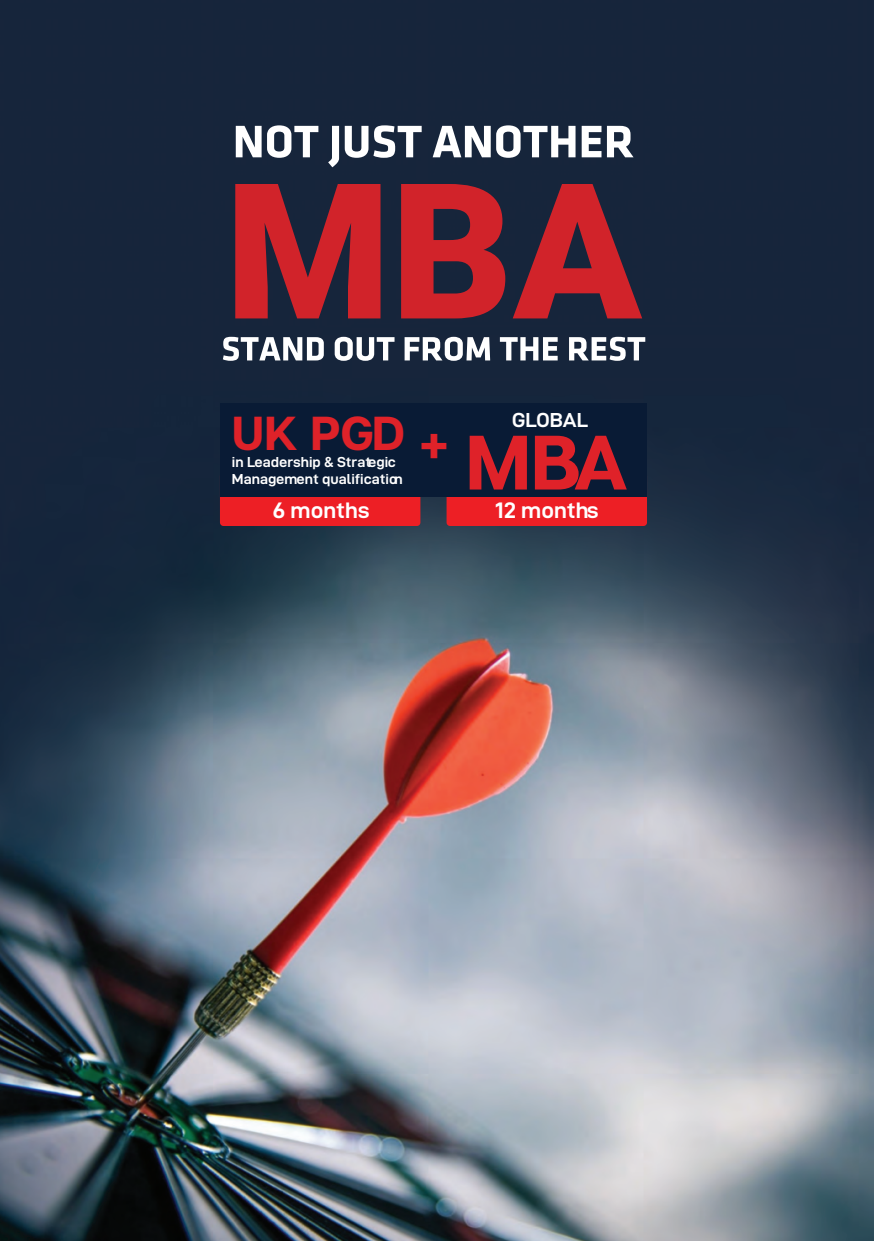
<style>
.page{position:relative;width:874px;height:1241px;background:#fff}
.page>*{position:absolute;margin:0;border:0;box-sizing:border-box;transform-origin:0 0}
.t1{font:700 76.83px "Articulat CF";color:#df2229}
.t2{font:700 49.52px "Articulat CF";color:#df2229}
.t3{font:700 47.6px "Articulat CF";color:#df2229}
.t4{font:22.4px "D DIN Exp Bold";color:#fff}
.t5{font:20.3px "D DIN Exp Bold";color:#fff}
.t6{font:14.53px/17px "D DIN Exp Bold";color:#fff}
</style>
<div class="page">
<img style="left:0;top:0;width:873px;height:1240px">
<svg style="left:223px;top:337px;width:422px;height:24px"></svg>
<svg style="left:235px;top:184px;width:407px;height:134px;background:#882330"></svg>
<svg style="left:236px;top:125px;width:397px;height:42px"></svg>
<div style="left:220px;top:472px;width:200px;height:54px;background:#ed1f25;border-radius:3px"></div>
<div style="left:446px;top:472px;width:200px;height:54px;background:#ed1f25;border-radius:3px"></div>
<div style="left:220px;top:403px;width:426px;height:93px;background:#091b35"></div>
<h3 class="t3" style="left:232px;top:404px;width:174px">UK PGD</h3>
<p class="t6" style="left:232px;top:453px;width:172px">in Leadership &amp; Strategic<br>Management qualification</p>
<h2 class="t2" style="left:419px;top:412px;width:31px">+</h2>
<h3 class="t5" style="left:511px;top:408px;width:78px">GLOBAL</h3>
<h1 class="t1" style="left:465px;top:416px;width:164px">MBA</h1>
<h3 class="t4" style="left:272px;top:497px;width:99px">6 months</h3>
<h3 class="t4" style="left:495px;top:497px;width:105px">12 months</h3>
</div>
